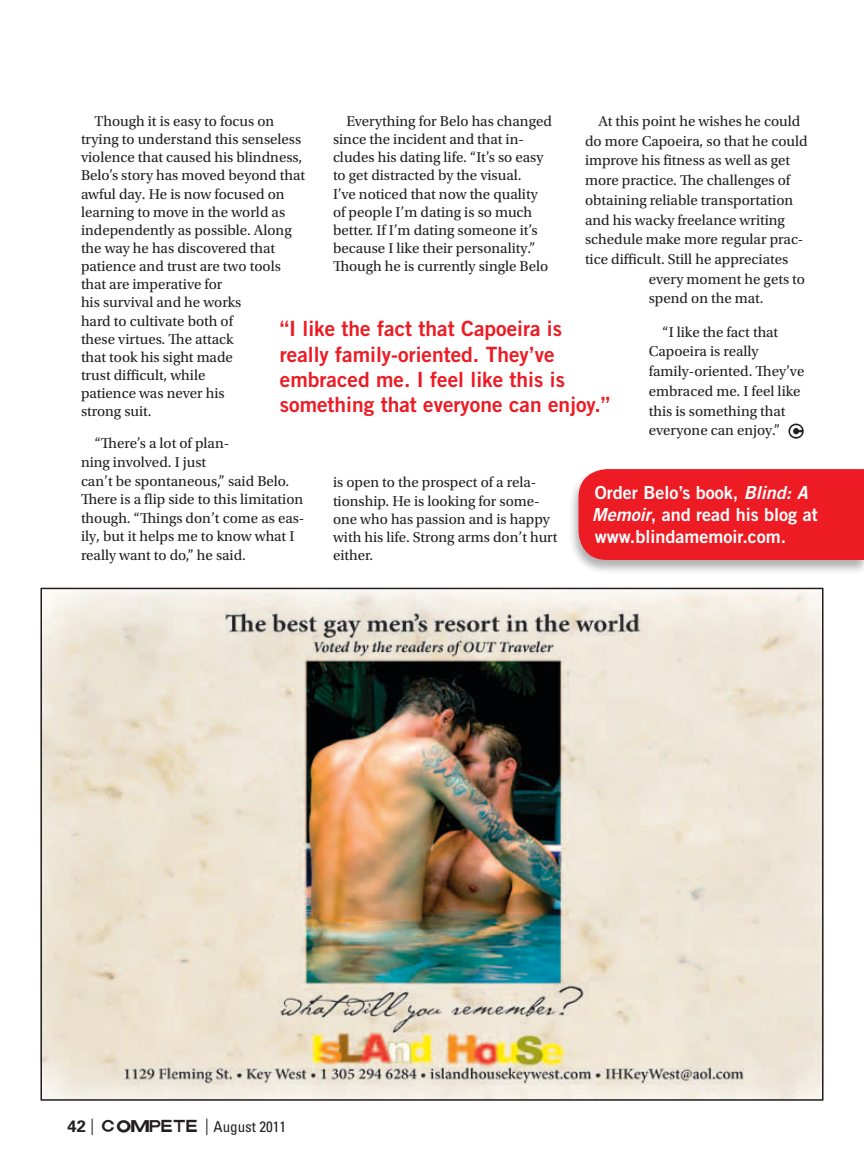
<style>
.page{position:relative;width:864px;height:1161px;background:#fff}
.page>*{position:absolute;margin:0;border:0;box-sizing:border-box;transform-origin:0 0}
.t1{font:21px/25.2px "Trade Gothic LT Std Bd 2";color:#ed1c24}
.t2{font:18px/21.6px "Trade Gothic LT Std Bd 2";color:#fff}
.t3{font:15px/18.1px "Utopia Std";color:#231f20}
.t4{font:condensed 15px "Univers LT Std";color:#231f20}
.s1{font-family:"Trade Gothic LT Std Bd 2 Obl"}
.s2{font-weight:700;font-stretch:normal;font-size:16.5px}
.s3{font-weight:300;font-stretch:normal;font-size:16.5px}
.s4{font-family:"Cheap Signage Standard";font-stretch:normal;font-size:16.5px}
</style>
<div class="page">
<img style="left:43px;top:591px;width:778px;height:507px">
<div style="left:568px;top:467px;width:296px;height:108px;background:#231f20;opacity:.35"></div>
<div style="left:578px;top:469px;width:286px;height:91px;background:#ed1c24"></div>
<svg style="left:788px;top:424px;width:16px;height:15px"></svg>
<svg style="left:790px;top:425px;width:12px;height:12px"></svg>
<p class="t3" style="left:599px;top:112px;width:203px">At this point he wishes he could</p>
<p class="t3" style="left:585px;top:132px;width:224px">do more Capoeira, so that he could</p>
<p class="t3" style="left:585px;top:152px;width:207px">improve his fitness as well as get</p>
<p class="t3" style="left:585px;top:171px;width:207px">more practice. The challenges of</p>
<p class="t3" style="left:585px;top:191px;width:210px">obtaining reliable transportation</p>
<p class="t3" style="left:585px;top:211px;width:201px">and his wacky freelance writing</p>
<p class="t3" style="left:585px;top:231px;width:220px">schedule make more regular prac-</p>
<p class="t3" style="left:585px;top:250px;width:205px">tice difficult. Still he appreciates</p>
<p class="t3" style="left:649px;top:270px;width:158px">every moment he gets to</p>
<p class="t3" style="left:649px;top:290px;width:116px">spend on the mat.</p>
<p class="t3" style="left:649px;top:322px;width:157px;line-height:19.8px;text-indent:14px">“I like the fact that<br>Capoeira is really family-oriented. They’ve embraced me. I feel like this is something that everyone can enjoy.”</p>
<p class="t3" style="left:81px;top:112px;width:226px;text-indent:14px">Though it is easy to focus on trying to understand this senseless violence that caused his blindness,<br>Belo’s story has moved beyond that awful day. He is now focused on learning to move in the world as independently as possible. Along the way he has discovered that patience and trust are two tools that are imperative for<br>his survival and he works<br>hard to cultivate both of<br>these virtues. The attack<br>that took his sight made<br>trust difficult, while<br>patience was never his<br>strong suit.</p>
<p class="t3" style="left:81px;top:435px;width:225px;line-height:18.6px;text-indent:14px">“There’s a lot of plan-<br>ning involved. I just<br>can’t be spontaneous,” said Belo.<br>There is a flip side to this limitation though. “Things don’t come as eas&shy;ily, but it helps me to know what I really want to do,” he said.</p>
<p class="t3" style="left:333px;top:112px;width:220px;text-indent:14px">Everything for Belo has changed since the incident and that in&shy;cludes his dating life. “It’s so easy to get distracted by the visual.<br>I’ve noticed that now the quality of people I’m dating is so much better. If I’m dating someone it’s because I like their personality.” Though he is currently single Belo</p>
<h1 class="t1" style="left:280px;top:316px;width:332px">“I like the fact that Capoeira is really family-oriented. They’ve embraced me. I feel like this is something that everyone can enjoy.”</h1>
<p class="t3" style="left:333px;top:474px;width:226px">is open to the prospect of a rela&shy;tionship. He is looking for some&shy;one who has passion and is happy with his life. Strong arms don’t hurt either.</p>
<p class="t2" style="left:592px;top:482px;width:227px">Order Belo’s book, <span class="s1">Blind: A<br>Memoir</span>, and read his blog at www.blindamemoir.com.</p>
<p class="t4" style="left:68px;top:1117px;width:220px"><span class="s2">42</span> <span class="s3">|</span> <span class="s4">COMPETE</span> <span class="s3">|</span> August 2011</p>
</div>
